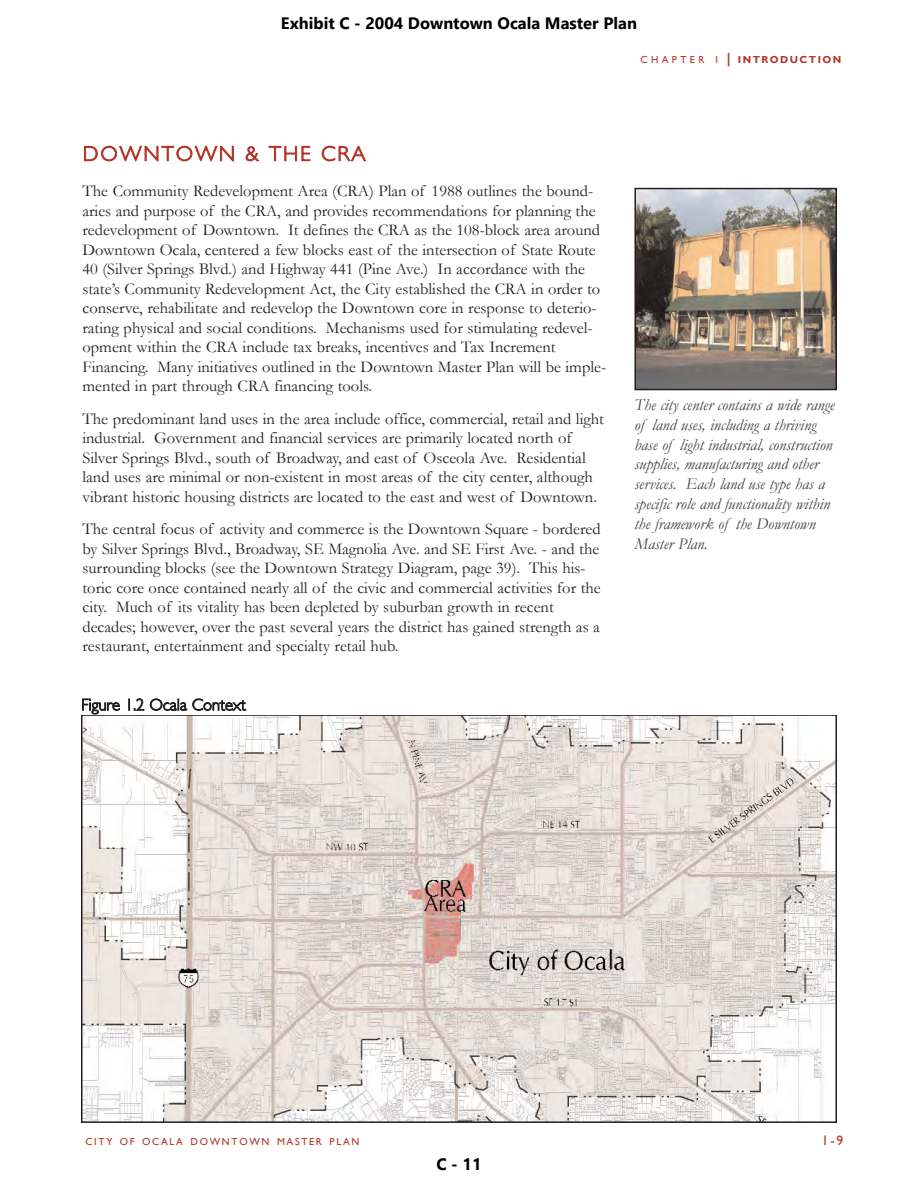
<style>
.page{position:relative;width:918px;height:1188px;background:#fff}
.page>*{position:absolute;margin:0;border:0;box-sizing:border-box;transform-origin:0 0}
.t1{font:300 21px "Gill Sans";letter-spacing:.1em;color:#b23427}
.t2{font:16.5px/19.5px "Garamond";color:#231f20}
.t3{font:italic 16.5px/19.8px "Garamond";color:#404041}
.t4{font:700 16.5px "Gadugi";color:#000}
.t5{font:300 16.5px "Gill Sans";color:#231f20}
.t6{font:13.5px "Gill Sans";color:#b23427}
.t7{font:10.2px "Gill Sans";letter-spacing:.165em;color:#b23427}
.t8{font:700 10.2px "Gill Sans";letter-spacing:.145em;color:#b23427}
.s1{font-weight:400}
.s2{font-size:13.5px}
</style>
<div class="page">
<img style="left:637px;top:191px;width:197px;height:196px">
<div style="left:634px;top:188px;width:203px;height:202px;border:2px solid #231f20"></div>
<img style="left:84px;top:717px;width:750px;height:403px">
<div style="left:81px;top:714px;width:756px;height:409px;border:2px solid #231f20"></div>
<div style="left:81px;top:699px;width:756px;height:16px;background:#fff"></div>
<p class="t4" style="left:281px;top:13px;width:358px">Exhibit C - 2004 Downtown Ocala Master Plan</p>
<p class="t8" style="left:641px;top:54px;width:202px"><span class="s1">C H A P T E R I</span> <span class="s2">|</span> INTRODUCTION</p>
<p class="t1" style="left:83px;top:142px;width:284px">DOWNTOWN &amp; THE CRA</p>
<p class="t2" style="left:82px;top:182px;width:525px">The Community Redevelopment Area (CRA) Plan of 1988 outlines the bound&shy;aries and purpose of the CRA, and provides recommendations for planning the redevelopment of Downtown. It defines the CRA as the 108-block area around Downtown Ocala, centered a few blocks east of the intersection of State Route 40 (Silver Springs Blvd.) and Highway 441 (Pine Ave.) In accordance with the state’s Community Redevelopment Act, the City established the CRA in order to conserve, rehabilitate and redevelop the Downtown core in response to deterio&shy;rating physical and social conditions. Mechanisms used for stimulating redevel&shy;opment within the CRA include tax breaks, incentives and Tax Increment Financing. Many initiatives outlined in the Downtown Master Plan will be imple&shy;mented in part through CRA financing tools.</p>
<p class="t2" style="left:82px;top:409px;width:523px">The predominant land uses in the area include office, commercial, retail and light industrial. Government and financial services are primarily located north of Silver Springs Blvd., south of Broadway, and east of Osceola Ave. Residential land uses are minimal or non-existent in most areas of the city center, although vibrant historic housing districts are located to the east and west of Downtown.</p>
<p class="t2" style="left:82px;top:520px;width:520px">The central focus of activity and commerce is the Downtown Square - bordered by Silver Springs Blvd., Broadway, SE Magnolia Ave. and SE First Ave. - and the surrounding blocks (see the Downtown Strategy Diagram, page 39). This his&shy;toric core once contained nearly all of the civic and commercial activities for the city. Much of its vitality has been depleted by suburban growth in recent decades; however, over the past several years the district has gained strength as a restaurant, entertainment and specialty retail hub.</p>
<p class="t5" style="left:81px;top:695px;width:166px">Figure 1.2 Ocala Context</p>
<p class="t3" style="left:634px;top:395px;width:202px">The city center contains a wide range of land uses, including a thriving base of light industrial, construction supplies, manufacturing and other services. Each land use type has a specific role and functionality within the framework of the Downtown<br>Master Plan.</p>
<p class="t7" style="left:85px;top:1135px;width:275px">CITY OF OCALA DOWNTOWN MASTER PLAN</p>
<p class="t6" style="left:822px;top:1132px;width:23px">1-9</p>
<p class="t4" style="left:436px;top:1155px;width:47px">C - 11</p>
</div>
